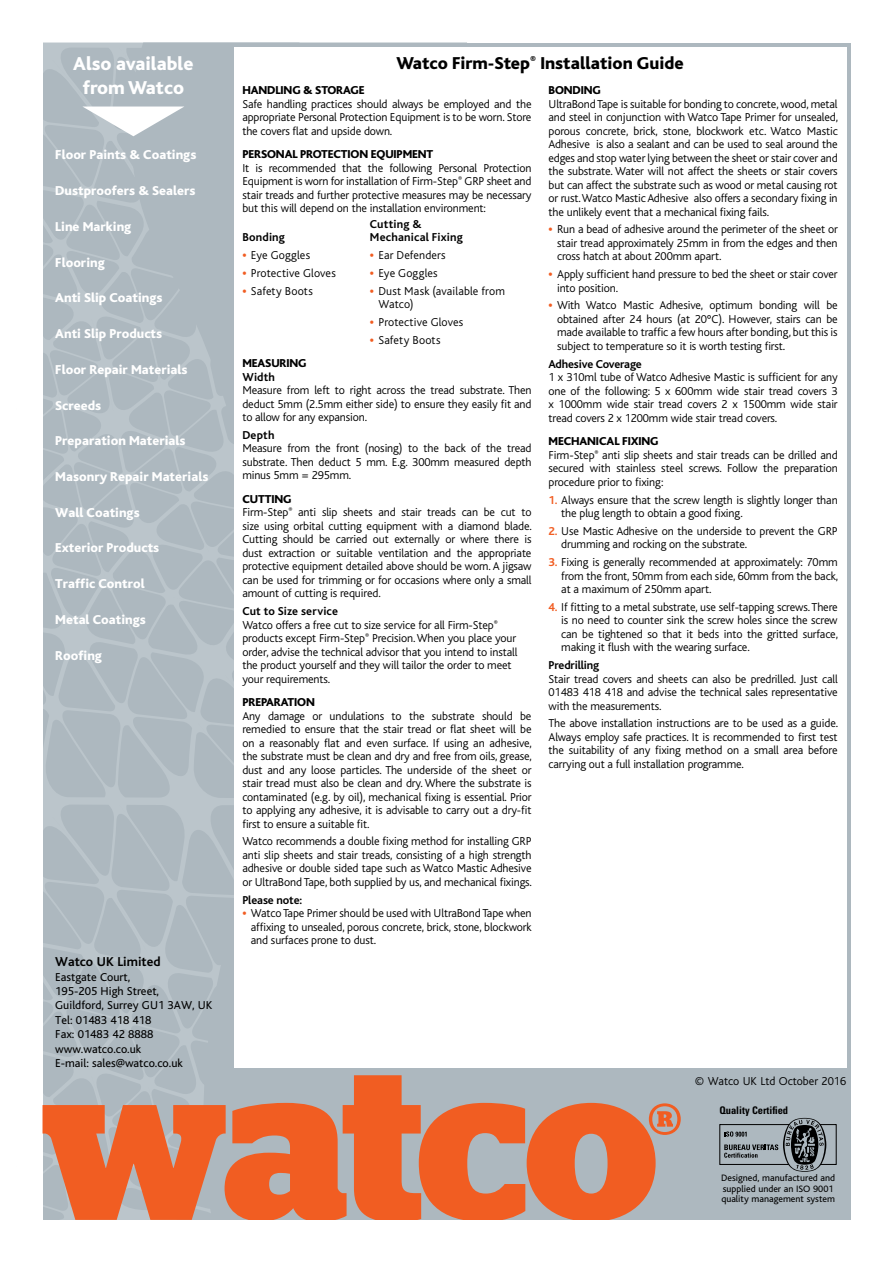
<style>
.page{position:relative;width:893px;height:1263px;background:#fff}
.page>*{position:absolute;margin:0;border:0;box-sizing:border-box;transform-origin:0 0}
.t1{font:800 19.5px/23.4px "Bliss";color:#fff;text-align:center}
.t2{font:800 18px "Bliss";color:#000}
.t3{font:800 13.5px "Bliss";color:#fff}
.t4{font:700 13.5px "Bliss";color:#000}
.t5{font:300 12px/13.5px "Bliss";letter-spacing:-.01em;color:#000;text-align:justify}
.t6{font:12px/14.4px "Bliss";color:#000}
.t7{font:800 12px "Bliss";letter-spacing:-.01em;color:#000}
.t8{font:300 12px/13.5px "Bliss";letter-spacing:.015em;color:#000}
.t9{font:700 12px "Bliss";letter-spacing:.005em;color:#000}
.t10{font:300 12px "Bliss";letter-spacing:.01em;color:#000}
.t11{font:700 12px "Bliss";letter-spacing:-.015em;color:#000}
.t12{font:700 condensed 10.5px "Univers";color:#000}
.t13{font:9.75px/10.5px "Bliss";color:#000}
.s1{font-weight:800;color:#f15d22}
.s2{font-weight:800}
.s3{font-weight:700}
.s4{font-weight:700;color:#f15d22}
</style>
<div class="page">
<div style="left:36px;top:43px;width:814px;height:1177px;background:#adb8bf"></div>
<svg style="left:43px;top:43px;width:60px;height:1032px"></svg>
<svg style="left:103px;top:43px;width:365px;height:1032px"></svg>
<div style="left:17px;top:36px;width:26px;height:1195px;background:#fff"></div>
<svg style="left:43px;top:1075px;width:638px;height:145px;fill:#f15d22"></svg>
<svg style="left:719px;top:1118px;width:118px;height:54px"></svg>
<svg style="left:82px;top:107px;width:102px;height:29px"></svg>
<div style="left:234px;top:47px;width:612px;height:1020px;background:#fff"></div>
<h1 class="t1" style="left:73px;top:53px;width:122px">Also available from Watco</h1>
<p class="t3" style="left:55px;top:148px;width:143px">Floor Paints &amp; Coatings</p>
<p class="t3" style="left:55px;top:184px;width:142px">Dustproofers &amp; Sealers</p>
<p class="t3" style="left:55px;top:219px;width:78px">Line Marking</p>
<p class="t3" style="left:55px;top:255px;width:51px">Flooring</p>
<p class="t3" style="left:55px;top:291px;width:109px">Anti Slip Coatings</p>
<p class="t3" style="left:55px;top:327px;width:108px">Anti Slip Products</p>
<p class="t3" style="left:55px;top:362px;width:134px">Floor Repair Materials</p>
<p class="t3" style="left:55px;top:398px;width:48px">Screeds</p>
<p class="t3" style="left:55px;top:434px;width:132px">Preparation Materials</p>
<p class="t3" style="left:55px;top:470px;width:155px">Masonry Repair Materials</p>
<p class="t3" style="left:55px;top:505px;width:86px">Wall Coatings</p>
<p class="t3" style="left:55px;top:541px;width:106px">Exterior Products</p>
<p class="t3" style="left:55px;top:577px;width:91px">Traffic Control</p>
<p class="t3" style="left:55px;top:612px;width:92px">Metal Coatings</p>
<p class="t3" style="left:55px;top:648px;width:48px">Roofing</p>
<p class="t4" style="left:55px;top:955px;width:107px">Watco UK Limited</p>
<p class="t6" style="left:55px;top:970px;width:159px">Eastgate Court,<br>195-205 H igh Street,<br>Guildford, Surrey GU 1 3AW, U K<br>Tel: 01483 418 418<br>Fax: 01483 42 8888 www.watco.co.uk<br>E-mail: sales@watco.co.uk</p>
<h2 class="t2" style="left:396px;top:54px;width:289px">Watco Firm-Step<sup>®</sup> Installation Guide</h2>
<p class="t7" style="left:242px;top:84px;width:102px">Handli ng &amp; Storage</p>
<p class="t5" style="left:242px;top:97px;width:291px">Safe handling practices should always be employed and the appropriate Personal Protection Equipment is to be worn. Store the covers flat and upside down.</p>
<p class="t7" style="left:242px;top:148px;width:86px">Personal Protecti</p>
<p class="t7" style="left:351px;top:148px;width:50px">on Equipme</p>
<p class="t7" style="left:418px;top:148px;width:15px">nt</p>
<p class="t5" style="left:242px;top:161px;width:291px">It is recommended that the following Personal Protection Equipment is worn for installation of Firm-Step<sup>®</sup> GRP sheet and stair treads and further protective measures may be necessary but this will depend on the installation environment:</p>
<p class="t9" style="left:370px;top:218px;width:53px">Cutting &amp;</p>
<p class="t9" style="left:242px;top:231px;width:44px">Bonding</p>
<p class="t9" style="left:370px;top:231px;width:94px">Mechanical Fixing</p>
<p class="t10" style="left:242px;top:249px;width:69px"><span class="s1">•</span> Eye Goggles</p>
<p class="t8" style="left:370px;top:249px;width:77px"><span class="s1">•</span> Ear Defenders</p>
<p class="t5" style="left:242px;top:266px;width:95px"><span class="s1">•</span> Protective Gloves</p>
<p class="t10" style="left:370px;top:267px;width:69px"><span class="s1">•</span> Eye Goggles</p>
<p class="t8" style="left:242px;top:284px;width:72px"><span class="s1">•</span> Safety Boots</p>
<p class="t8" style="left:378px;top:284px;width:128px;text-indent:-9px"><span class="s1">•</span> Dust Mask (available from<br>Watco)</p>
<p class="t5" style="left:370px;top:315px;width:95px"><span class="s1">•</span> Protective Gloves</p>
<p class="t8" style="left:370px;top:333px;width:72px"><span class="s1">•</span> Safety Boots</p>
<p class="t7" style="left:242px;top:357px;width:64px">Measuring</p>
<p class="t9" style="left:242px;top:370px;width:34px">Width</p>
<p class="t5" style="left:242px;top:384px;width:291px">Measure from left to right across the tread substrate. Then deduct 5mm (2.5mm either side) to ensure they easily fit and to allow for any expansion.</p>
<p class="t9" style="left:242px;top:429px;width:34px">Depth</p>
<p class="t5" style="left:242px;top:442px;width:291px">Measure from the front (nosing) to the back of the tread substrate. Then deduct 5 mm. E.g. 300mm measured depth minus 5mm = 295mm.</p>
<p class="t5" style="left:242px;top:492px;width:291px;text-align:left"><span class="s2">Cutti ng<br></span>Firm-Step<sup>®</sup> anti slip sheets and stair treads can be cut to size using orbital cutting equipment with a diamond blade.<br>Cutting should be carried out externally or where there is dust extraction or suitable ventilation and the appropriate protective equipment detailed above should be worn. A jigsaw can be used for trimming or for occasions where only a small amount of cutting is required.</p>
<p class="t5" style="left:242px;top:605px;width:277px;text-align:left"><span class="s3">Cut to Size service<br></span>Watco offers a free cut to size service for all Firm-Step<sup>® </sup>products except Firm-Step<sup>®</sup> Precision. When you place your order, advise the technical advisor that you intend to install the product yourself and they will tailor the order to meet your requirements.</p>
<p class="t7" style="left:242px;top:696px;width:14px">Preparati</p>
<p class="t7" style="left:297px;top:696px;width:19px">on</p>
<p class="t5" style="left:242px;top:709px;width:291px">Any damage or undulations to the substrate should be remedied to ensure that the stair tread or flat sheet will be on a reasonably flat and even surface. If using an adhesive, the substrate must be clean and dry and free from oils, grease, dust and any loose particles. The underside of the sheet or stair tread must also be clean and dry. Where the substrate is contaminated (e.g. by oil), mechanical fixing is essential. Prior to applying any adhesive, it is advisable to carry out a dry-fit first to ensure a suitable fit.</p>
<p class="t5" style="left:242px;top:835px;width:291px">Watco recommends a double fixing method for installing GRP anti slip sheets and stair treads, consisting of a high strength adhesive or double sided tape such as Watco Mastic Adhesive or UltraBond Tape, both supplied by us, and mechanical fixings.</p>
<p class="t9" style="left:242px;top:893px;width:61px">Please note:</p>
<p class="t5" style="left:251px;top:907px;width:282px;text-indent:-9px"><span class="s1">•</span> Watco Tape Primer should be used with UltraBond Tape when affixing to unsealed, porous concrete, brick, stone, blockwork and surfaces prone to dust.</p>
<p class="t7" style="left:549px;top:84px;width:52px">Bonding</p>
<p class="t5" style="left:549px;top:97px;width:291px">UltraBond Tape is suitable for bonding to concrete, wood, metal and steel in conjunction with Watco Tape Primer for unsealed, porous concrete, brick, stone, blockwork etc. Watco Mastic Adhesive is also a sealant and can be used to seal around the edges and stop water lying between the sheet or stair cover and the substrate. Water will not affect the sheets or stair covers but can affect the substrate such as wood or metal causing rot or rust. Watco Mastic Adhesive also offers a secondary fixing in the unlikely event that a mechanical fixing fails.</p>
<p class="t5" style="left:557px;top:223px;width:282px;text-indent:-9px"><span class="s1">•</span> Run a bead of adhesive around the perimeter of the sheet or stair tread approximately 25mm in from the edges and then cross hatch at about 200mm apart.</p>
<p class="t5" style="left:557px;top:268px;width:282px;text-indent:-9px"><span class="s1">•</span> Apply sufficient hand pressure to bed the sheet or stair cover into position.</p>
<p class="t5" style="left:557px;top:299px;width:282px;text-indent:-9px"><span class="s1">•</span> With Watco Mastic Adhesive, optimum bonding will be obtained after 24 hours (at 20°C). However, stairs can be made available to traffic a few hours after bonding, but this is subject to temperature so it is worth testing first.</p>
<p class="t11" style="left:549px;top:358px;width:95px">Adhesive Coverage</p>
<p class="t5" style="left:549px;top:371px;width:291px">1 x 310ml tube of Watco Adhesive Mastic is sufficient for any one of the following: 5 x 600mm wide stair tread covers 3 x 1000mm wide stair tread covers 2 x 1500mm wide stair tread covers 2 x 1200mm wide stair tread covers.</p>
<p class="t7" style="left:549px;top:435px;width:18px">Mecha</p>
<p class="t7" style="left:587px;top:435px;width:16px">nical</p>
<p class="t5" style="left:549px;top:435px;width:291px;text-align:left;text-indent:74px"><span class="s2">fixing<br></span>Firm-Step<sup>®</sup> anti slip sheets and stair treads can be drilled and secured with stainless steel screws. Follow the preparation procedure prior to fixing:</p>
<p class="t5" style="left:561px;top:493px;width:278px;text-indent:-13px"><span class="s4">1.</span> Always ensure that the screw length is slightly longer than the plug length to obtain a good fixing.</p>
<p class="t5" style="left:561px;top:524px;width:278px;text-indent:-13px"><span class="s4">2.</span> Use Mastic Adhesive on the underside to prevent the GRP drumming and rocking on the substrate.</p>
<p class="t5" style="left:561px;top:556px;width:278px;text-indent:-13px"><span class="s4">3.</span> Fixing is generally recommended at approximately: 70mm from the front, 50mm from each side, 60mm from the back, at a maximum of 250mm apart.</p>
<p class="t5" style="left:561px;top:600px;width:278px;text-indent:-13px"><span class="s4">4.</span> If fitting to a metal substrate, use self-tapping screws. There is no need to counter sink the screw holes since the screw can be tightened so that it beds into the gritted surface, making it flush with the wearing surface.</p>
<p class="t9" style="left:549px;top:659px;width:52px">Predrilling</p>
<p class="t5" style="left:549px;top:672px;width:291px">Stair tread covers and sheets can also be predrilled. Just call 01483 418 418 and advise the technical sales representative with the measurements.</p>
<p class="t5" style="left:549px;top:717px;width:291px">The above installation instructions are to be used as a guide.<br>Always employ safe practices. It is recommended to first test the suitability of any fixing method on a small area before carrying out a full installation programme.</p>
<p class="t5" style="left:695px;top:1074px;width:153px">© Watco UK Ltd October 2016</p>
<p class="t12" style="left:719px;top:1103px;width:70px">Quality Certified</p>
<p class="t13" style="left:721px;top:1173px;width:115px">Designed, manufactured and supplied under an ISO 9001 quality management system</p>
</div>
